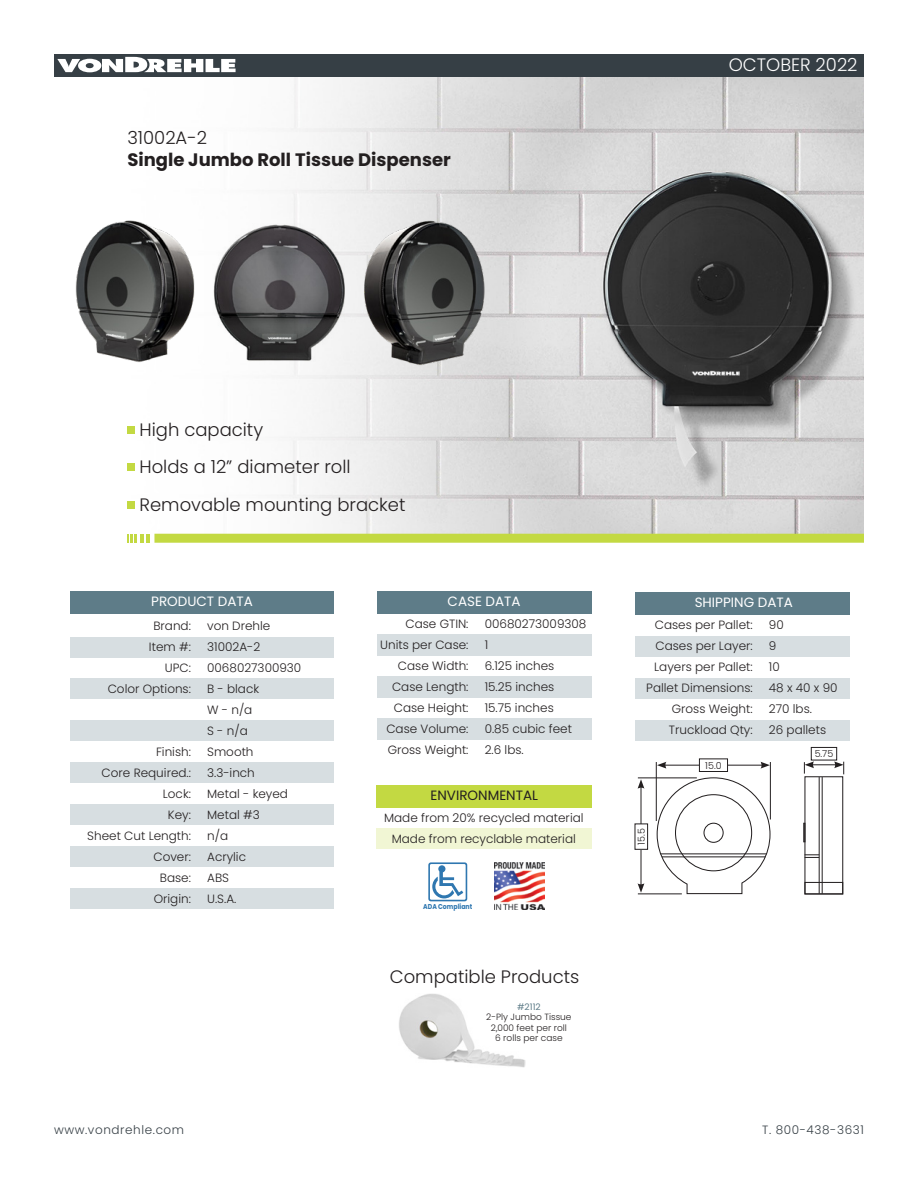
<style>
.page{position:relative;width:918px;height:1188px;background:#fff}
.page>*{position:absolute;margin:0;border:0;box-sizing:border-box;transform-origin:0 0}
.t1{font:300 18px "Poppins";color:#231f20}
.t2{font:700 18px "Poppins";color:#231f20}
.t3{font:300 18px "Poppins";color:#fff}
.t4{font:13.5px "Poppins";color:#fff}
.t5{font:13.5px "Poppins";color:#231f20}
.t6{font:300 12px/21px "Poppins";color:#231f20}
.t7{font:300 12px "Poppins";letter-spacing:.05em;color:#363f45}
.t8{font:300 9.6px "Poppins";color:#231f20}
.t9{font:300 9px "Poppins";color:#231f20}
.t10{font:9px "Poppins";color:#5e7c88}
.t11{font:700 7.05px "Poppins";color:#2f77b0;scale:.88 1}
</style>
<div class="page">
<img style="left:54px;top:76px;width:810px;height:458px">
<div style="left:54px;top:54px;width:810px;height:22px;background:#363f45"></div>
<svg style="left:57px;top:57px;width:179px;height:15px"></svg>
<div style="left:127px;top:426px;width:7px;height:7px;background:#c3d942"></div>
<div style="left:127px;top:464px;width:7px;height:7px;background:#c3d942"></div>
<div style="left:127px;top:502px;width:7px;height:7px;background:#c3d942"></div>
<img style="left:495px;top:862px;width:49px;height:47px">
<svg style="left:428px;top:862px;width:39px;height:39px"></svg>
<img style="left:399px;top:994px;width:127px;height:74px">
<div style="left:635px;top:592px;width:214px;height:23px;background:#5e7c88"></div>
<div style="left:635px;top:636px;width:215px;height:21px;background:#d7dee1"></div>
<div style="left:635px;top:678px;width:215px;height:21px;background:#d7dee1"></div>
<div style="left:635px;top:720px;width:215px;height:20px;background:#d7dee1"></div>
<div style="left:377px;top:591px;width:215px;height:23px;background:#5e7c88"></div>
<div style="left:377px;top:635px;width:215px;height:21px;background:#d7dee1"></div>
<div style="left:377px;top:677px;width:215px;height:21px;background:#d7dee1"></div>
<div style="left:377px;top:719px;width:215px;height:21px;background:#d7dee1"></div>
<div style="left:377px;top:785px;width:215px;height:22px;background:#c3d942"></div>
<div style="left:377px;top:828px;width:215px;height:21px;background:#f1f6d4"></div>
<div style="left:70px;top:591px;width:264px;height:23px;background:#5e7c88"></div>
<div style="left:70px;top:804px;width:264px;height:21px;background:#d7dee1"></div>
<div style="left:70px;top:846px;width:264px;height:21px;background:#d7dee1"></div>
<div style="left:70px;top:637px;width:264px;height:21px;background:#d7dee1"></div>
<div style="left:70px;top:679px;width:264px;height:20px;background:#d7dee1"></div>
<div style="left:70px;top:720px;width:264px;height:21px;background:#d7dee1"></div>
<div style="left:70px;top:762px;width:264px;height:21px;background:#d7dee1"></div>
<div style="left:70px;top:888px;width:264px;height:21px;background:#d7dee1"></div>
<div style="left:154px;top:534px;width:710px;height:9px;background:#c3d942"></div>
<svg style="left:127px;top:534px;width:23px;height:9px"></svg>
<img style="left:363px;top:220px;width:123px;height:145px">
<img style="left:73px;top:220px;width:123px;height:143px">
<img style="left:212px;top:223px;width:135px;height:138px">
<hr style="left:656px;top:762px;width:1px;height:59px;background:#231f20">
<hr style="left:770px;top:762px;width:1px;height:57px;background:#231f20">
<hr style="left:638px;top:894px;width:44px;height:1px;background:#231f20">
<hr style="left:638px;top:778px;width:59px;height:1px;background:#231f20">
<hr style="left:641px;top:786px;width:1px;height:100px;background:#231f20">
<svg style="left:638px;top:779px;width:6px;height:10px"></svg>
<svg style="left:638px;top:883px;width:6px;height:10px"></svg>
<hr style="left:664px;top:765px;width:99px;height:1px;background:#231f20">
<svg style="left:761px;top:762px;width:9px;height:7px"></svg>
<svg style="left:657px;top:762px;width:9px;height:7px"></svg>
<div style="left:699px;top:759px;width:29px;height:13px;background:#fff"></div>
<div style="left:699px;top:759px;width:29px;height:13px;border:1px solid #231f20"></div>
<div style="left:635px;top:824px;width:13px;height:25px;background:#fff"></div>
<div style="left:635px;top:824px;width:13px;height:26px;border:1px solid #231f20"></div>
<svg style="left:804px;top:761px;width:40px;height:13px"></svg>
<div style="left:811px;top:747px;width:26px;height:13px;border:1px solid #231f20"></div>
<svg style="left:656px;top:777px;width:115px;height:118px"></svg>
<div style="left:675px;top:794px;width:77px;height:77px;border:1px solid #231f20;border-radius:50%"></div>
<div style="left:704px;top:823px;width:20px;height:20px;border:1px solid #231f20;border-radius:50%"></div>
<div style="left:804px;top:776px;width:39px;height:118px;border:1px solid #231f20"></div>
<div style="left:804px;top:882px;width:39px;height:12px;border:1px solid #231f20"></div>
<svg style="left:803px;top:823px;width:2px;height:19px"></svg>
<hr style="left:660px;top:854px;width:107px;height:1px;background:#231f20">
<hr style="left:662px;top:857px;width:104px;height:1px;background:#231f20">
<hr style="left:819px;top:777px;width:1px;height:117px;background:#231f20">
<hr style="left:822px;top:777px;width:1px;height:117px;background:#231f20">
<svg style="left:805px;top:855px;width:14px;height:3px"></svg>
<p class="t1" style="left:127px;top:127px;width:81px">31002A-2</p>
<p class="t2" style="left:127px;top:149px;width:325px">Single Jumbo Roll Tissue Dispenser</p>
<p class="t3" style="left:729px;top:55px;width:130px">OCTOBER 2022</p>
<p class="t1" style="left:140px;top:419px;width:125px">High capacity</p>
<p class="t1" style="left:140px;top:457px;width:213px">Holds a 12” diameter roll</p>
<p class="t1" style="left:140px;top:494px;width:267px">Removable mounting bracket</p>
<p class="t4" style="left:151px;top:594px;width:103px">PRODUCT DATA</p>
<p class="t6" style="left:153px;top:615px;width:39px">Brand:</p>
<p class="t6" style="left:149px;top:636px;width:43px">Item #:</p>
<p class="t6" style="left:165px;top:657px;width:28px">UPC:</p>
<p class="t6" style="left:108px;top:678px;width:85px">Color Options:</p>
<p class="t6" style="left:207px;top:615px;width:65px">von Drehle</p>
<p class="t6" style="left:207px;top:636px;width:55px">31002A-2</p>
<p class="t6" style="left:207px;top:657px;width:96px">0068027300930</p>
<p class="t6" style="left:207px;top:678px;width:54px">B - black</p>
<p class="t6" style="left:207px;top:699px;width:47px">W - n/a</p>
<p class="t6" style="left:207px;top:720px;width:42px">S - n/a</p>
<p class="t6" style="left:207px;top:741px;width:48px">Smooth</p>
<p class="t6" style="left:207px;top:762px;width:49px">3.3-inch</p>
<p class="t6" style="left:207px;top:783px;width:82px">Metal - keyed</p>
<p class="t6" style="left:207px;top:804px;width:54px">Metal #3</p>
<p class="t6" style="left:207px;top:825px;width:22px">n/a</p>
<p class="t6" style="left:207px;top:846px;width:40px">Acrylic</p>
<p class="t6" style="left:207px;top:867px;width:23px">ABS</p>
<p class="t6" style="left:207px;top:888px;width:31px">U.S.A.</p>
<p class="t6" style="left:156px;top:741px;width:36px">Finish:</p>
<p class="t6" style="left:102px;top:762px;width:91px">Core Required.:</p>
<p class="t6" style="left:163px;top:783px;width:30px">Lock:</p>
<p class="t6" style="left:168px;top:804px;width:25px">Key:</p>
<p class="t6" style="left:87px;top:825px;width:105px">Sheet Cut Length:</p>
<p class="t6" style="left:153px;top:846px;width:39px">Cover:</p>
<p class="t6" style="left:160px;top:867px;width:33px">Base:</p>
<p class="t6" style="left:154px;top:888px;width:39px">Origin:</p>
<p class="t4" style="left:448px;top:594px;width:75px">CASE DATA</p>
<p class="t6" style="left:405px;top:613px;width:65px">Case GTIN:</p>
<p class="t6" style="left:380px;top:634px;width:90px">Units per Case:</p>
<p class="t6" style="left:398px;top:655px;width:72px">Case Width:</p>
<p class="t6" style="left:392px;top:676px;width:78px">Case Length:</p>
<p class="t6" style="left:394px;top:697px;width:76px">Case Height:</p>
<p class="t6" style="left:386px;top:718px;width:84px">Case Volume:</p>
<p class="t6" style="left:388px;top:739px;width:82px">Gross Weight:</p>
<p class="t6" style="left:485px;top:613px;width:103px">00680273009308</p>
<p class="t6" style="left:485px;top:634px;width:5px">1</p>
<p class="t6" style="left:485px;top:655px;width:71px">6.125 inches</p>
<p class="t6" style="left:485px;top:676px;width:71px">15.25 inches</p>
<p class="t6" style="left:485px;top:697px;width:71px">15.75 inches</p>
<p class="t6" style="left:485px;top:718px;width:89px">0.85 cubic feet</p>
<p class="t6" style="left:485px;top:739px;width:41px">2.6 lbs.</p>
<p class="t5" style="left:431px;top:788px;width:109px">ENVIRONMENTAL</p>
<p class="t6" style="left:384px;top:807px;width:201px">Made from 20% recycled material</p>
<p class="t6" style="left:392px;top:828px;width:186px">Made from recyclable material</p>
<p class="t11" style="left:423px;top:903px;width:57px">ADA Compliant</p>
<p class="t1" style="left:390px;top:967px;width:191px">Compatible Products</p>
<p class="t10" style="left:517px;top:1001px;width:25px">#2112</p>
<p class="t9" style="left:486px;top:1012px;width:87px">2-Ply Jumbo Tissue</p>
<p class="t9" style="left:491px;top:1022px;width:78px">2,000 feet per roll</p>
<p class="t9" style="left:495px;top:1033px;width:69px">6 rolls per case</p>
<p class="t4" style="left:695px;top:595px;width:100px">SHIPPING DATA</p>
<p class="t6" style="left:655px;top:614px;width:99px">Cases per Pallet:</p>
<p class="t6" style="left:655px;top:635px;width:99px">Cases per Layer:</p>
<p class="t6" style="left:654px;top:656px;width:100px">Layers per Pallet:</p>
<p class="t6" style="left:646px;top:677px;width:108px">Pallet Dimensions:</p>
<p class="t6" style="left:672px;top:698px;width:82px">Gross Weight:</p>
<p class="t6" style="left:669px;top:719px;width:85px">Truckload Qty:</p>
<p class="t8" style="left:705px;top:760px;width:18px">15.0</p>
<p class="t6" style="left:769px;top:614px;width:16px">90</p>
<p class="t6" style="left:769px;top:635px;width:9px">9</p>
<p class="t6" style="left:769px;top:656px;width:12px">10</p>
<p class="t6" style="left:769px;top:677px;width:70px">48 x 40 x 90<br>270 lbs.</p>
<p class="t6" style="left:769px;top:719px;width:59px">26 pallets</p>
<p class="t8" style="left:815px;top:748px;width:20px">5.75</p>
<p class="t8" style="left:636px;top:845px;width:18px;rotate:-90deg">15.5</p>
<p class="t7" style="left:54px;top:1123px;width:132px">www.vondrehle.com</p>
<p class="t7" style="left:762px;top:1123px;width:103px">T. 800-438-3631</p>
</div>
